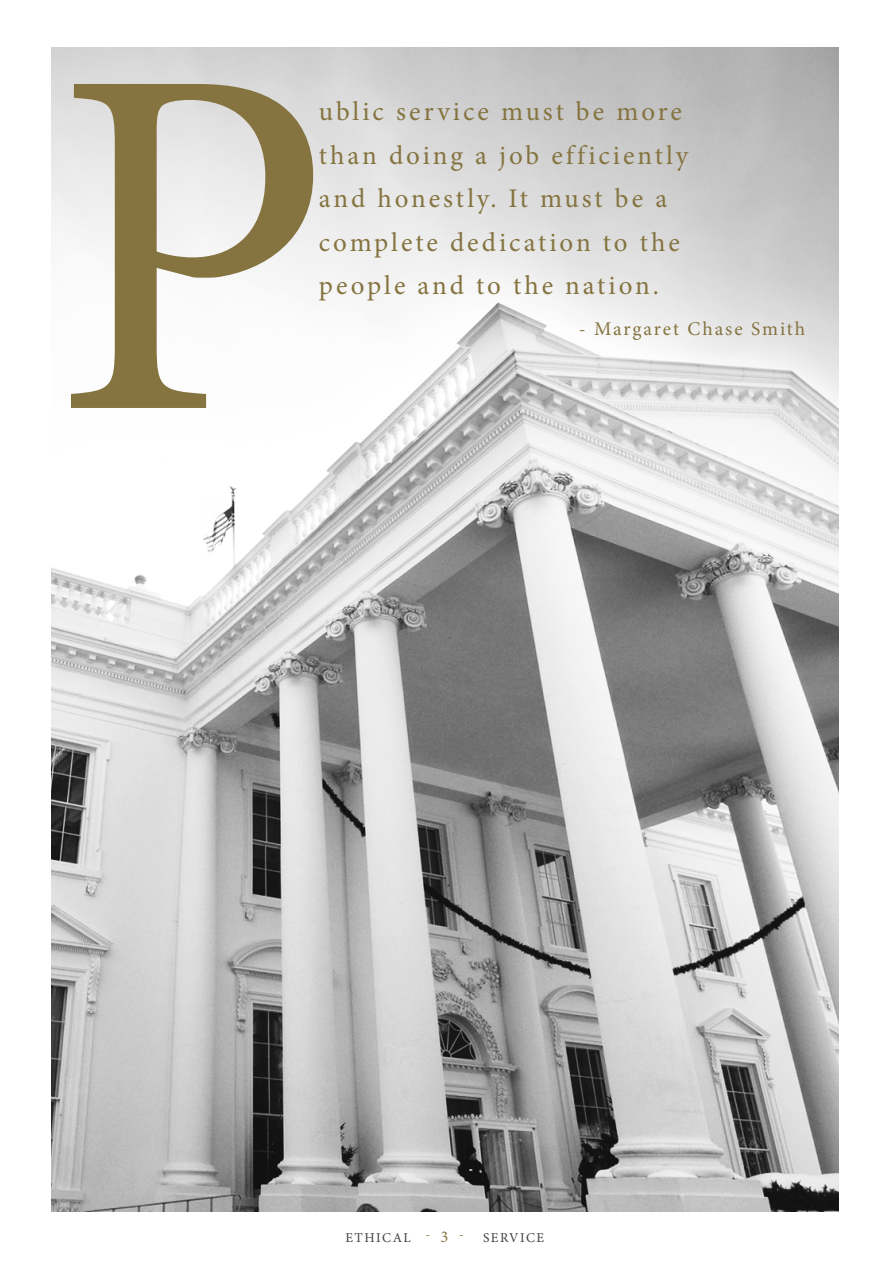
<style>
.page{position:relative;width:893px;height:1263px;background:#fff}
.page>*{position:absolute;margin:0;border:0;box-sizing:border-box;transform-origin:0 0}
.t1{font:498.45px "Minion Pro";color:#857440}
.t2{font:27px/43.5px "Minion Pro";letter-spacing:.105em;color:#857440}
.t3{font:19.5px "Minion Pro";letter-spacing:.095em;color:#857440}
.t4{font:13.5px "Minion Pro";letter-spacing:.11em;color:#414042}
.s1{color:#857440}
.s2{font-size:16.5px;color:#857440}
</style>
<div class="page">
<img style="left:51px;top:48px;width:788px;height:1163px">
<h1 class="t1" style="left:51px;top:-85px;width:282px">P</h1>
<p class="t2" style="left:319px;top:90px;width:371px">ublic service must be more than doing a job efficiently and honestly. It must be a complete dedication to the</p>
<p class="t2" style="left:319px;top:264px;width:342px">people and to the nation.</p>
<p class="t3" style="left:579px;top:316px;width:228px">- Margaret Chase Smith</p>
<p class="t4" style="left:346px;top:1228px;width:120px">ETHICAL <span class="s1">-</span> <span class="s2">3</span> <span class="s1">-</span></p>
<p class="t4" style="left:483px;top:1228px;width:63px">SERVICE</p>
</div>
